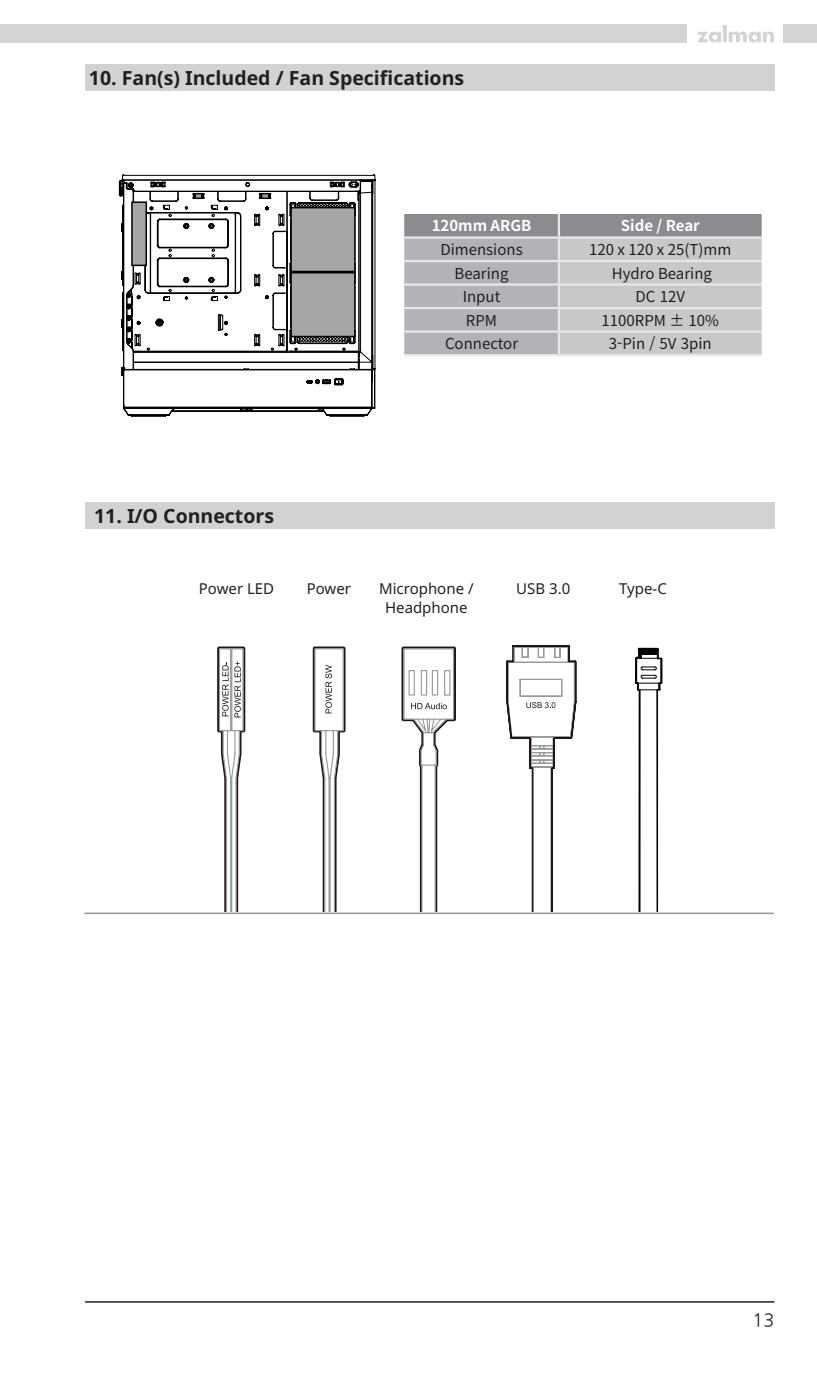
<style>
.page{position:relative;width:817px;height:1387px;background:#fff}
.page>*{position:absolute;margin:0;border:0;box-sizing:border-box;transform-origin:0 0}
.t1{font:700 19.5px "Noto Sans";color:#231f20}
.t2{font:18px "Nanum Gothic";color:#231f20}
.t3{font:15px "Noto Sans CJ Kkr";color:#231f20}
.t4{font:15px "Noto Sans";color:#231f20}
.t5{font:700 15px "Noto Sans CJ Kkr";color:#fff}
</style>
<div class="page">
<hr style="left:85px;top:1300px;width:689px;height:2px;background:#231f20">
<div style="left:0;top:24px;width:686px;height:18px;background:#d3d4d4"></div>
<div style="left:783px;top:25px;width:33px;height:18px;background:#d3d4d4"></div>
<svg style="left:697px;top:25px;width:77px;height:18px"></svg>
<div style="left:85px;top:64px;width:689px;height:26px;background:#d1d2d4"></div>
<div style="left:85px;top:502px;width:689px;height:27px;background:#d1d2d4"></div>
<svg style="left:404px;top:214px;width:357px;height:140px;background:#b5b6b9"></svg>
<hr style="left:557px;top:214px;width:3px;height:22px;background:#e6e7e9">
<hr style="left:404px;top:236px;width:154px;height:3px;background:#e6e7e9">
<hr style="left:558px;top:236px;width:203px;height:3px;background:#e6e7e9">
<hr style="left:557px;top:239px;width:3px;height:21px;background:#e6e7e9">
<hr style="left:404px;top:260px;width:154px;height:2px;background:#e6e7e9">
<hr style="left:558px;top:260px;width:203px;height:2px;background:#e6e7e9">
<hr style="left:557px;top:262px;width:3px;height:21px;background:#e6e7e9">
<hr style="left:404px;top:283px;width:154px;height:3px;background:#e6e7e9">
<hr style="left:558px;top:283px;width:203px;height:3px;background:#e6e7e9">
<hr style="left:557px;top:286px;width:3px;height:21px;background:#e6e7e9">
<hr style="left:404px;top:307px;width:154px;height:2px;background:#e6e7e9">
<hr style="left:558px;top:307px;width:203px;height:2px;background:#e6e7e9">
<hr style="left:557px;top:309px;width:3px;height:21px;background:#e6e7e9">
<hr style="left:404px;top:330px;width:154px;height:3px;background:#e6e7e9">
<hr style="left:558px;top:330px;width:203px;height:3px;background:#e6e7e9">
<hr style="left:557px;top:333px;width:3px;height:21px;background:#e6e7e9">
<hr style="left:404px;top:354px;width:154px;height:2px;background:#e6e7e9">
<hr style="left:558px;top:354px;width:203px;height:2px;background:#e6e7e9">
<svg style="left:123px;top:409px;width:249px;height:7px"></svg>
<svg style="left:121px;top:173px;width:254px;height:6px"></svg>
<svg style="left:120px;top:180px;width:255px;height:229px"></svg>
<div style="left:290px;top:207px;width:65px;height:65px;background:#a6a6a6;border:2px solid #000"></div>
<div style="left:290px;top:272px;width:65px;height:65px;background:#a6a6a6;border:2px solid #000"></div>
<div style="left:131px;top:201px;width:16px;height:65px;background:#a6a6a6;border:2px solid #000"></div>
<hr style="left:84px;top:912px;width:689px;height:2px;background:#939598">
<svg style="left:506px;top:645px;width:71px;height:266px"></svg>
<svg style="left:217px;top:646px;width:28px;height:265px"></svg>
<svg style="left:313px;top:646px;width:32px;height:265px"></svg>
<svg style="left:401px;top:646px;width:55px;height:265px"></svg>
<svg style="left:635px;top:647px;width:28px;height:264px"></svg>
<p class="t1" style="left:89px;top:64px;width:377px">10. Fan(s) Included / Fan Specifications</p>
<p class="t1" style="left:94px;top:502px;width:181px">11. I/O Connectors</p>
<p class="t5" style="left:431px;top:217px;width:101px">120mm ARGB</p>
<p class="t5" style="left:620px;top:217px;width:80px">Side / Rear</p>
<p class="t3" style="left:440px;top:241px;width:84px">Dimensions</p>
<p class="t3" style="left:589px;top:241px;width:143px">120 x 120 x 25(T)mm</p>
<p class="t3" style="left:454px;top:264px;width:55px">Bearing</p>
<p class="t3" style="left:611px;top:264px;width:102px">Hydro Bearing</p>
<p class="t3" style="left:462px;top:288px;width:39px">Input</p>
<p class="t3" style="left:635px;top:288px;width:51px">DC 12V</p>
<p class="t3" style="left:466px;top:311px;width:33px">RPM</p>
<p class="t3" style="left:601px;top:311px;width:119px">1100RPM ± 10%</p>
<p class="t3" style="left:445px;top:335px;width:75px">Connector</p>
<p class="t3" style="left:608px;top:335px;width:104px">3-Pin / 5V 3pin</p>
<p class="t4" style="left:379px;top:578px;width:96px">Microphone /</p>
<p class="t4" style="left:385px;top:596px;width:84px">Headphone</p>
<p class="t4" style="left:199px;top:578px;width:77px">Power LED</p>
<p class="t4" style="left:307px;top:578px;width:46px">Power</p>
<p class="t4" style="left:516px;top:578px;width:56px">USB 3.0</p>
<p class="t4" style="left:619px;top:577px;width:49px">Type-C</p>
<p class="t2" style="left:752px;top:1311px;width:23px">13</p>
</div>
